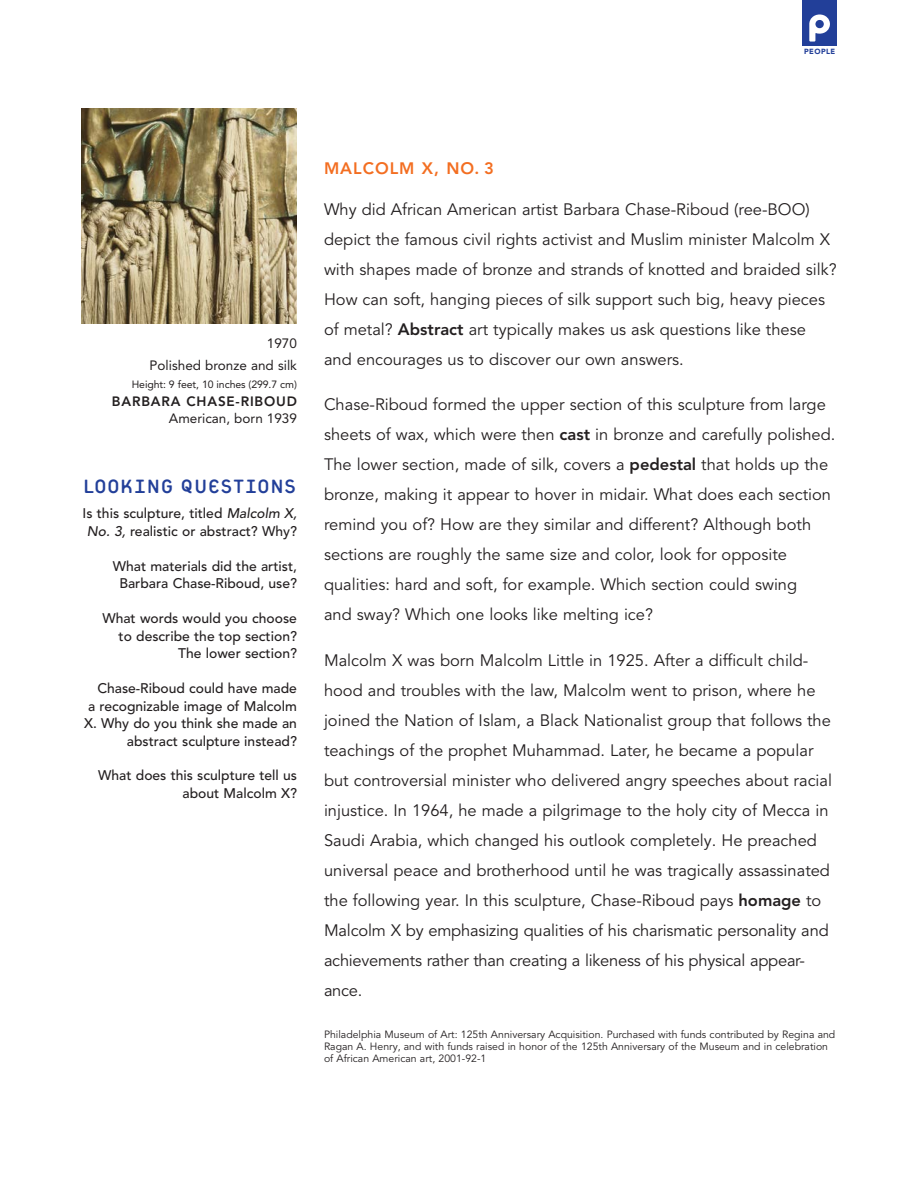
<style>
.page{position:relative;width:918px;height:1188px;background:#fff}
.page>*{position:absolute;margin:0;border:0;box-sizing:border-box;transform-origin:0 0}
.t1{font:28.8px "Platelet";letter-spacing:-.01em;color:#223f99}
.Resource_Book_Body_T{font:16.5px/30px "Avenir LT Pro";color:#231f20}
.Resource_Book_Art_Ti{font:800 16.5px "Avenir LT Pro";letter-spacing:.06em;color:#f36e21}
.Looking_Questions_Bo{font:500 13.8px/17.5px "Avenir LT Pro";color:#231f20;text-align:right}
.Art_Info{font:13.5px "Avenir LT Pro";color:#231f20}
.Artist_Name{font:800 13.5px "Avenir LT Pro";letter-spacing:.06em;color:#231f20}
.Credit_Line{font:10.5px/12px "Avenir LT Pro";color:#231f20}
.Art_Size{font:10.5px "Avenir LT Pro";letter-spacing:-.01em;color:#231f20}
.t2{font:900 7.5px "Avenir LT Pro";letter-spacing:.06em;color:#223f99}
.s1{font-style:italic}
.s2{font-weight:800}
</style>
<div class="page">
<img style="left:81px;top:108px;width:216px;height:216px">
<div style="left:802px;top:0;width:35px;height:46px;background:#223f99"></div>
<svg style="left:809px;top:15px;width:21px;height:27px"></svg>
<p class="t2" style="left:804px;top:47px;width:33px">PEOPLE</p>
<p class="Art_Info" style="left:267px;top:335px;width:32px">1970</p>
<p class="Art_Info" style="left:150px;top:357px;width:149px">Polished bronze and silk</p>
<p class="Art_Size" style="left:132px;top:378px;width:167px">Height: 9 feet, 10 inches (299.7 cm)</p>
<p class="Artist_Name" style="left:112px;top:394px;width:187px">BARBARA CHASE-RIBOUD</p>
<p class="Art_Info" style="left:169px;top:410px;width:130px">American, born 1939</p>
<p class="t1" style="left:82px;top:473px;width:216px">LOOKING QUESTIONS</p>
<p class="Looking_Questions_Bo" style="left:83px;top:505px;width:216px;text-align:center">Is this sculpture, titled <span class="s1">Malcolm X,<br>No. 3,</span> realistic or abstract? Why?</p>
<p class="Looking_Questions_Bo" style="left:113px;top:557px;width:186px;text-align:center">What materials did the artist,<br>Barbara Chase-Riboud, use?</p>
<p class="Looking_Questions_Bo" style="left:102px;top:610px;width:196px">What words would you choose to describe the top section?<br>The lower section?</p>
<p class="Looking_Questions_Bo" style="left:84px;top:680px;width:215px">Chase-Riboud could have made<br>a recognizable image of Malcolm<br>X. Why do you think she made an abstract sculpture instead?</p>
<p class="Looking_Questions_Bo" style="left:98px;top:767px;width:200px">What does this sculpture tell us about Malcolm X?</p>
<p class="Resource_Book_Art_Ti" style="left:324px;top:159px;width:172px">MALCOLM X, NO. 3</p>
<p class="Resource_Book_Body_T" style="left:324px;top:195px;width:514px">Why did African American artist Barbara Chase-Riboud (ree-BOO) depict the famous civil rights activist and Muslim minister Malcolm X with shapes made of bronze and strands of knotted and braided silk?<br>How can soft, hanging pieces of silk support such big, heavy pieces of metal? <span class="s2">Abstract</span> art typically makes us ask questions like these and encourages us to discover our own answers.</p>
<p class="Resource_Book_Body_T" style="left:324px;top:390px;width:513px">Chase-Riboud formed the upper section of this sculpture from large sheets of wax, which were then <span class="s2">cast</span> in bronze and carefully polished.<br>The lower section, made of silk, covers a <span class="s2">pedestal</span> that holds up the bronze, making it appear to hover in midair. What does each section remind you of? How are they similar and different? Although both sections are roughly the same size and color, look for opposite qualities: hard and soft, for example. Which section could swing<br>and sway? Which one looks like melting ice?</p>
<p class="Resource_Book_Body_T" style="left:324px;top:645px;width:510px">Malcolm X was born Malcolm Little in 1925. After a difficult child&shy;hood and troubles with the law, Malcolm went to prison, where he joined the Nation of Islam, a Black Nationalist group that follows the teachings of the prophet Muhammad. Later, he became a popular but controversial minister who delivered angry speeches about racial injustice. In 1964, he made a pilgrimage to the holy city of Mecca in Saudi Arabia, which changed his outlook completely. He preached universal peace and brotherhood until he was tragically assassinated the following year. In this sculpture, Chase-Riboud pays <span class="s2">homage</span> to Malcolm X by emphasizing qualities of his charismatic personality and achievements rather than creating a likeness of his physical appear&shy;ance.</p>
<p class="Credit_Line" style="left:324px;top:1028px;width:513px">Philadelphia Museum of Art: 125th Anniversary Acquisition. Purchased with funds contributed by Regina and<br>Ragan A. Henry, and with funds raised in honor of the 125th Anniversary of the Museum and in celebration of African American art, 2001-92-1</p>
</div>
